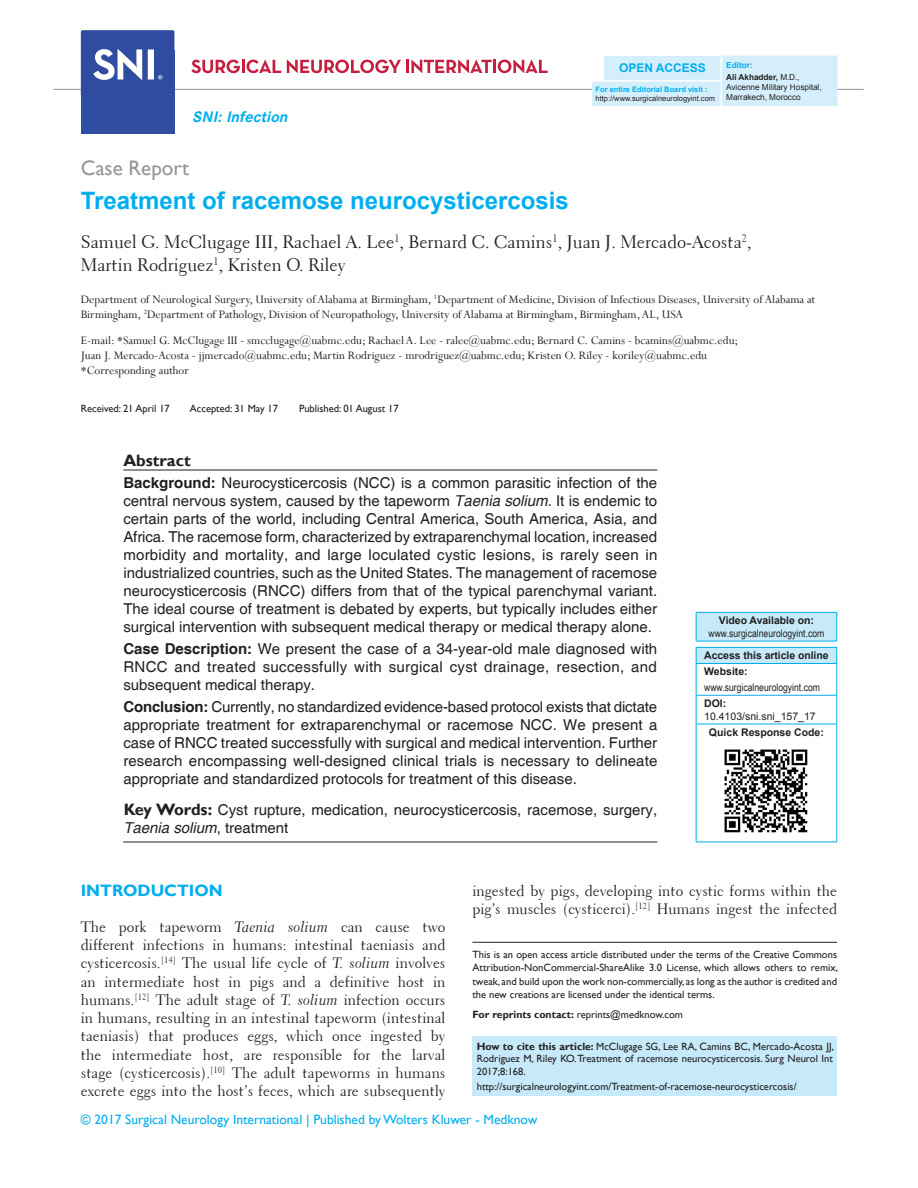
<style>
.page{position:relative;width:918px;height:1188px;background:#fff}
.page>*{position:absolute;margin:0;border:0;box-sizing:border-box;transform-origin:0 0}
.AT{font:700 24px "Arial";color:#00aeef}
.AH{font:21px "Gill Sans";color:#939598}
.AU{font:18px/22.5px "Transitional 521 BT Roman A";color:#231f20}
.t1{font:700 16.5px "Gill Sans";color:#00aeef}
.ABSH{font:700 16.5px "Gill Sans";color:#231f20}
.ABS{font:15px/18px "Helvetica";color:#231f20;text-align:justify}
.TX{font:15px/18.3px "Transitional 521 BT Roman A";color:#231f20;text-align:justify}
.KWD{font:15px/18px "Helvetica";color:#231f20}
.t2{font:italic 700 15px "Corporate SBQ";color:#00aeef}
.t3{font:13.5px "Gill Sans";color:#00aeef}
.AFF{font:12.75px/15px "Perpetua";color:#231f20}
.ADD{font:12.75px/15px "Perpetua";color:#231f20}
.t4{font:700 12px "Arial";color:#00aeef}
.OS{font:10.5px/13.5px "Gill Sans";color:#231f20;text-align:justify}
.Published{font:10.5px/12.6px "Gill Sans";color:#231f20;text-align:justify}
.HIS{font:10.5px "Gill Sans";color:#231f20}
.AAO{font:10.5px/12.6px "Arial Narrow";color:#231f20;text-align:center}
.AAO-2{font:700 10.5px "Arial";letter-spacing:-.005em;color:#231f20}
.WEB{font:10.5px "Arial Narrow";color:#231f20}
.WEB-2{font:10.5px/12.6px "Arial";color:#231f20}
.WEB-3{font:700 10.5px "Arial";color:#231f20}
.t5{font:8.25px/9.9px "Arial";letter-spacing:-.005em;color:#231f20}
.t6{font:700 8.25px/12px "Arial";letter-spacing:-.005em;color:#231f20}
.t7{font:7.5px "Arial";color:#231f20}
.t8{font:700 7.5px "Arial";color:#00aeef}
.s1{color:#00aeef}
.s2{font-weight:400}
.s3{font-weight:700}
.s4{font-style:italic}
.s5{font-family:"Gill Sans";font-weight:700;font-size:16.5px}
.s6{font-family:"Arial";font-weight:700}
.s7{font-family:"Transitional 521 BT Cursive A"}
</style>
<div class="page">
<hr style="left:54px;top:89px;width:810px;height:1px;background:#939598">
<div style="left:605px;top:56px;width:115px;height:24px;background:#d4effb"></div>
<div style="left:593px;top:82px;width:127px;height:24px;background:#d4effb"></div>
<div style="left:723px;top:56px;width:114px;height:50px;background:#d4effb"></div>
<div style="left:81px;top:50px;width:93px;height:84px;background:#2f4ea1"></div>
<div style="left:81px;top:30px;width:93px;height:67px;background:#304ca1;border-radius:2px"></div>
<svg style="left:191px;top:60px;width:90px;height:13px"></svg>
<svg style="left:287px;top:60px;width:261px;height:13px"></svg>
<svg style="left:93px;top:49px;width:69px;height:31px"></svg>
<hr style="left:123px;top:470px;width:534px;height:1px;background:#231f20">
<hr style="left:123px;top:842px;width:534px;height:1px;background:#231f20">
<div style="left:472px;top:1036px;width:365px;height:60px;background:#c6eafa"></div>
<hr style="left:472px;top:942px;width:365px;height:1px;background:#231f20">
<div style="left:696px;top:647px;width:141px;height:17px;background:#c6eafa"></div>
<svg style="left:696px;top:648px;width:1px;height:15px"></svg>
<svg style="left:836px;top:648px;width:1px;height:15px"></svg>
<hr style="left:696px;top:647px;width:141px;height:1px;background:#00aeef">
<hr style="left:696px;top:664px;width:1px;height:31px;background:#00aeef">
<hr style="left:836px;top:664px;width:1px;height:31px;background:#00aeef">
<hr style="left:696px;top:663px;width:141px;height:1px;background:#00aeef">
<svg style="left:696px;top:696px;width:1px;height:28px"></svg>
<svg style="left:836px;top:696px;width:1px;height:28px"></svg>
<hr style="left:696px;top:695px;width:141px;height:1px;background:#00aeef">
<hr style="left:696px;top:724px;width:1px;height:118px;background:#00aeef">
<hr style="left:836px;top:724px;width:1px;height:118px;background:#00aeef">
<hr style="left:696px;top:724px;width:141px;height:1px;background:#00aeef">
<hr style="left:696px;top:842px;width:141px;height:1px;background:#00aeef">
<img style="left:724px;top:749px;width:84px;height:84px">
<div style="left:696px;top:612px;width:141px;height:29px;background:#c6eafa"></div>
<svg style="left:696px;top:613px;width:1px;height:28px"></svg>
<svg style="left:836px;top:613px;width:1px;height:28px"></svg>
<hr style="left:696px;top:612px;width:141px;height:1px;background:#00aeef">
<hr style="left:696px;top:641px;width:141px;height:1px;background:#00aeef">
<p class="t2" style="left:192px;top:108px;width:101px">SNI: Infection</p>
<p class="t4" style="left:619px;top:60px;width:88px">OPEN ACCESS</p>
<p class="t8" style="left:596px;top:84px;width:114px">For entire Editorial Board visit :</p>
<p class="t7" style="left:596px;top:93px;width:121px">http://www.surgicalneurologyint.com</p>
<p class="t6" style="left:726px;top:59px;width:75px"><span class="s1">Editor:<br></span>Ali Akhadder, <span class="s2">M.D.,</span></p>
<p class="t5" style="left:726px;top:82px;width:97px">Avicenne Military Hospital,<br>Marrakech, Morocco</p>
<p class="AH" style="left:81px;top:156px;width:110px">Case Report</p>
<p class="AT" style="left:81px;top:185px;width:490px">Treatment of racemose neurocysticercosis</p>
<p class="AU" style="left:81px;top:231px;width:672px">Samuel G. McClugage III, Rachael A. Lee<sup>1</sup>, Bernard C. Camins<sup>1</sup>, Juan J. Mercado‑Acosta<sup>2</sup>,<br>Martin Rodriguez<sup>1</sup>, Kristen O. Riley</p>
<p class="AFF" style="left:81px;top:292px;width:736px">Department of Neurological Surgery, University of Alabama at Birmingham, <sup>1</sup>Department of Medicine, Division of Infectious Diseases, University of Alabama at<br>Birmingham, <sup>2</sup>Department of Pathology, Division of Neuropathology, University of Alabama at Birmingham, Birmingham, AL, USA</p>
<p class="ADD" style="left:81px;top:332px;width:659px">E‑mail: *Samuel G. McClugage III ‑ smcclugage@uabmc.edu; Rachael A. Lee ‑ ralee@uabmc.edu; Bernard C. Camins ‑ bcamins@uabmc.edu;<br>Juan J. Mercado‑Acosta ‑ jjmercado@uabmc.edu; Martin Rodriguez ‑ mrodriguez@uabmc.edu; Kristen O. Riley ‑ koriley@uabmc.edu *Corresponding author</p>
<p class="HIS" style="left:81px;top:402px;width:91px">Received: 21 April 17</p>
<p class="HIS" style="left:190px;top:402px;width:90px">Accepted: 31 May 17</p>
<p class="HIS" style="left:299px;top:402px;width:101px">Published: 01 August 17</p>
<p class="ABSH" style="left:123px;top:450px;width:69px">Abstract</p>
<p class="ABS" style="left:123px;top:474px;width:536px"><span class="s3">Background:</span> Neurocysticercosis (NCC) is a common parasitic infection of the central nervous system, caused by the tapeworm <span class="s4">Taenia solium</span>. It is endemic to certain parts of the world, including Central America, South America, Asia, and Africa. The racemose form, characterized by extraparenchymal location, increased morbidity and mortality, and large loculated cystic lesions, is rarely seen in industrialized countries, such as the United States. The management of racemose neurocysticercosis (RNCC) differs from that of the typical parenchymal variant.<br>The ideal course of treatment is debated by experts, but typically includes either surgical intervention with subsequent medical therapy or medical therapy alone.</p>
<p class="ABS" style="left:123px;top:640px;width:535px"><span class="s3">Case Description:</span> We present the case of a 34‑year‑old male diagnosed with RNCC and treated successfully with surgical cyst drainage, resection, and subsequent medical therapy.</p>
<p class="ABS" style="left:123px;top:699px;width:536px"><span class="s3">Conclusion:</span> Currently, no standardized evidence‑based protocol exists that dictate appropriate treatment for extraparenchymal or racemose NCC. We present a case of RNCC treated successfully with surgical and medical intervention. Further research encompassing well‑designed clinical trials is necessary to delineate appropriate and standardized protocols for treatment of this disease.</p>
<p class="KWD" style="left:123px;top:801px;width:535px"><span class="s5">Key Words:</span> Cyst rupture, medication, neurocysticercosis, racemose, surgery,<br><span class="s4">Taenia solium</span>, treatment</p>
<p class="AAO" style="left:709px;top:614px;width:117px"><span class="s6">Video Available on: </span>www.surgicalneurologyint.com</p>
<p class="AAO-2" style="left:704px;top:649px;width:126px">Access this article online</p>
<p class="WEB-3" style="left:704px;top:665px;width:45px">Website:</p>
<p class="WEB" style="left:704px;top:680px;width:117px">www.surgicalneurologyint.com</p>
<p class="WEB-2" style="left:704px;top:697px;width:113px"><span class="s3">DOI:<br></span>10.4103/sni.sni_157_17</p>
<p class="AAO-2" style="left:709px;top:725px;width:116px">Quick Response Code:</p>
<h1 class="t1" style="left:81px;top:880px;width:143px">INTRODUCTION</h1>
<p class="TX" style="left:81px;top:918px;width:366px">The pork tapeworm <span class="s7">Taenia solium</span> can cause two different infections in humans: intestinal taeniasis and cysticercosis.<sup>[14]</sup> The usual life cycle of <span class="s7">T. solium</span> involves an intermediate host in pigs and a definitive host in humans.<sup>[12]</sup> The adult stage of <span class="s7">T. solium</span> infection occurs in humans, resulting in an intestinal tapeworm (intestinal taeniasis) that produces eggs, which once ingested by the intermediate host, are responsible for the larval stage (cysticercosis).<sup>[10]</sup> The adult tapeworms in humans excrete eggs into the host’s feces, which are subsequently</p>
<p class="TX" style="left:472px;top:881px;width:366px">ingested by pigs, developing into cystic forms within the pig’s muscles (cysticerci).<sup>[12]</sup> Humans ingest the infected</p>
<p class="OS" style="left:472px;top:947px;width:367px">This is an open access article distributed under the terms of the Creative Commons Attribution‑NonCommercial‑ShareAlike 3.0 License, which allows others to remix, tweak, and build upon the work non‑commercially, as long as the author is credited and the new creations are licensed under the identical terms.</p>
<p class="OS" style="left:472px;top:1008px;width:212px"><span class="s3">For reprints contact:</span> reprints@medknow.com</p>
<p class="Published" style="left:477px;top:1040px;width:359px"><span class="s3">How to cite this article:</span> McClugage SG, Lee RA, Camins BC, Mercado-Acosta JJ, Rodriguez M, Riley KO. Treatment of racemose neurocysticercosis. Surg Neurol Int 2017;8:168.</p>
<p class="Published" style="left:477px;top:1080px;width:321px">http://surgicalneurologyint.com/Treatment-of-racemose-neurocysticercosis/</p>
<p class="t3" style="left:81px;top:1112px;width:458px">© 2017 Surgical Neurology International | Published by Wolters Kluwer - Medknow</p>
</div>
